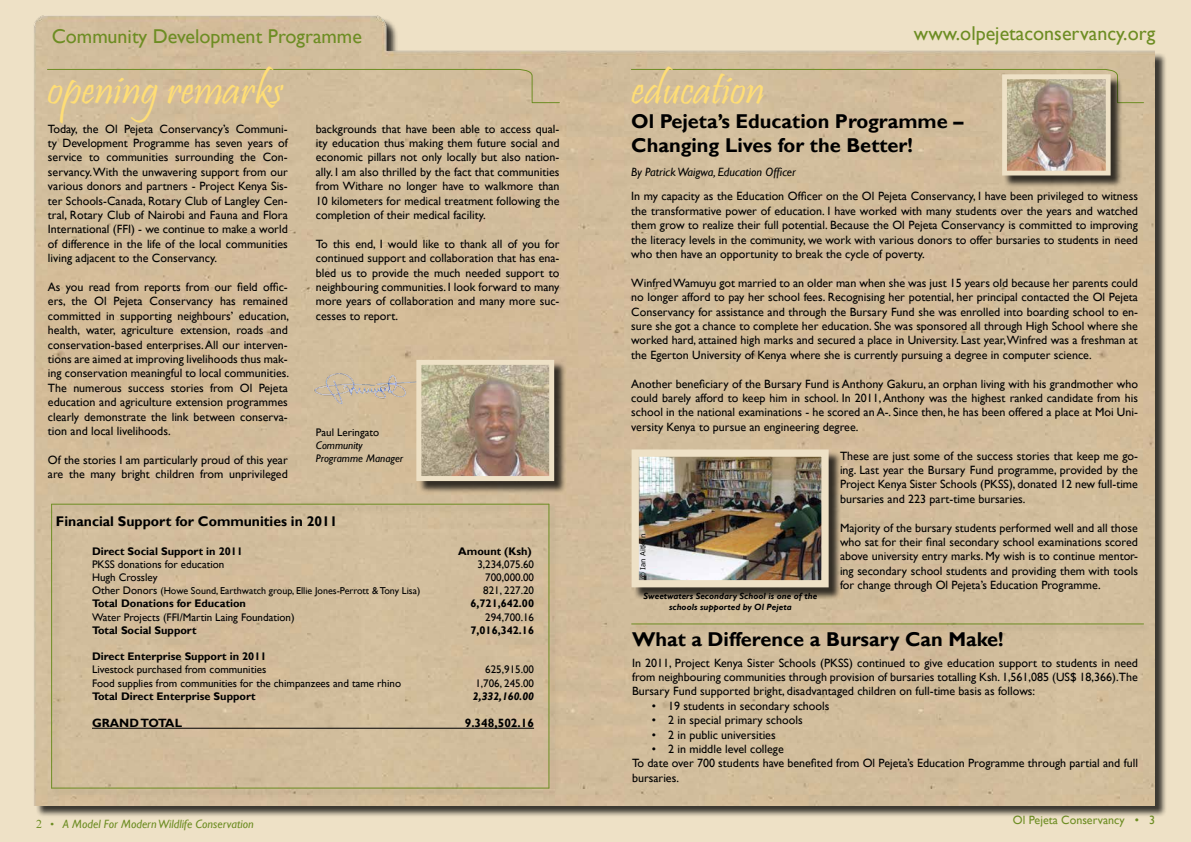
<style>
.page{position:relative;width:1191px;height:842px;background:#eee1c6}
.page>*{position:absolute;margin:0;border:0;box-sizing:border-box;transform-origin:0 0}
.t1{font:45px "Pristina";color:#ffde75}
.t2{font:700 20px/24px "Gill Sans";color:#000}
.t3{font:20px "Gill Sans";color:#6d8d23}
.t4{font:700 14px "Gill Sans";color:#000}
.t5{font:12px/14.4px "Gill Sans";color:#000;text-align:justify}
.t6{font:italic 12px "Gill Sans";color:#6d8d23}
.t7{font:italic 12px "Gill Sans";color:#000}
.t8{font:700 12px "Gill Sans";color:#000}
.t9{font:12px "Gill Sans";color:#6d8d23}
.t10{font:11px "Gill Sans";color:#000}
.t11{font:700 11px "Gill Sans";color:#000}
.t12{font:italic 11px/13.2px "Gill Sans";color:#000}
.t13{font:italic 700 11px "Gill Sans";color:#000}
.t14{font:10px "Gill Sans";color:#000}
.t15{font:italic 700 9px/10.8px "Gill Sans";color:#000;text-align:center}
.t16{font:7px "Verdana";letter-spacing:-.01em;color:#000101}
.s1{font-size:11px}
.s2{font-family:"Times New Roman";font-style:normal}
.s3{font-family:"Perpetua";font-style:normal}
</style>
<div class="page">
<div style="left:36px;top:18px;width:1130px;height:800px;background:#000;opacity:.75"></div>
<div style="left:34px;top:15px;width:1120px;height:790px;background:#d2bd9b"></div>
<div style="left:631px;top:69px;width:512px;height:34px;background:#d1bd9c"></div>
<div style="left:47px;top:69px;width:512px;height:34px;background:#d1bc9c"></div>
<img style="left:314px;top:371px;width:102px;height:32px">
<div style="left:418px;top:361px;width:148px;height:132px;background:#000;opacity:.75"></div>
<img style="left:422px;top:366px;width:126px;height:109px">
<div style="left:416px;top:360px;width:138px;height:121px;border:5px solid #eee1c6"></div>
<div style="left:52px;top:503px;width:505px;height:11px;background:#cdb998"></div>
<hr style="left:52px;top:504px;width:497px;height:1px;background:#6d8d23">
<div style="left:547px;top:504px;width:11px;height:292px;background:#000;opacity:.75"></div>
<hr style="left:549px;top:504px;width:1px;height:284px;background:#6d8d23">
<div style="left:50px;top:504px;width:11px;height:292px;background:#000;opacity:.75"></div>
<hr style="left:51px;top:504px;width:1px;height:284px;background:#6d8d23">
<div style="left:51px;top:786px;width:506px;height:12px;background:#000;opacity:.75"></div>
<hr style="left:52px;top:788px;width:497px;height:1px;background:#6d8d23">
<div style="left:631px;top:622px;width:520px;height:11px;background:#000;opacity:.75"></div>
<hr style="left:631px;top:624px;width:512px;height:1px;background:#6d8d23">
<div style="left:633px;top:451px;width:208px;height:149px;background:#000;opacity:.75"></div>
<img style="left:639px;top:457px;width:181px;height:122px">
<div style="left:631px;top:449px;width:197px;height:138px;border:7px solid #eee1c6"></div>
<div style="left:1003px;top:76px;width:120px;height:112px;background:#000;opacity:.75"></div>
<img style="left:1008px;top:80px;width:96px;height:89px">
<div style="left:1002px;top:74px;width:108px;height:101px;border:5px solid #eee1c6"></div>
<hr style="left:92px;top:728px;width:442px;height:1px;background:#000">
<h2 class="t3" style="left:52px;top:24px;width:312px">Community Development Programme</h2>
<h2 class="t3" style="left:914px;top:22px;width:243px">www.olpejetaconservancy.org</h2>
<h1 class="t1" style="left:47px;top:64px;width:237px">opening remarks</h1>
<h1 class="t1" style="left:631px;top:64px;width:135px">education</h1>
<h2 class="t2" style="left:631px;top:110px;width:333px">Ol Pejeta’s Education Programme –<br>Changing Lives for the Better!</h2>
<p class="t5" style="left:48px;top:121px;width:241px">Today, the Ol Pejeta Conservancy’s Communi&shy;ty Development Programme has seven years of service to communities surrounding the Con&shy;servancy. With the unwavering support from our various donors and partners - Project Kenya Sis&shy;ter Schools-Canada, Rotary Club of Langley Cen&shy;tral, Rotary Club of Nairobi and Fauna and Flora International (FFI) - we continue to make a world of difference in the life of the local communities living adjacent to the Conservancy.</p>
<p class="t5" style="left:48px;top:280px;width:242px">As you read from reports from our field offic&shy;ers, the Ol Pejeta Conservancy has remained committed in supporting neighbours’ education, health, water, agriculture extension, roads and conservation-based enterprises. All our interven&shy;tions are aimed at improving livelihoods thus mak&shy;ing conservation meaningful to local communities.<br>The numerous success stories from Ol Pejeta education and agriculture extension programmes clearly demonstrate the link between conserva&shy;tion and local livelihoods.</p>
<p class="t5" style="left:48px;top:453px;width:241px">Of the stories I am particularly proud of this year are the many bright children from unprivileged</p>
<p class="t5" style="left:316px;top:121px;width:245px">backgrounds that have been able to access qual&shy;ity education thus making them future social and economic pillars not only locally but also nation&shy;ally. I am also thrilled by the fact that communities from Withare no longer have to walkmore than 10 kilometers for medical treatment following the completion of their medical facility.</p>
<p class="t5" style="left:316px;top:237px;width:245px">To this end, I would like to thank all of you for continued support and collaboration that has ena&shy;bled us to provide the much needed support to neighbouring communities. I look forward to many more years of collaboration and many more suc&shy;cesses to report.</p>
<p class="t7" style="left:631px;top:165px;width:166px">By Patrick Waigwa, Education Officer</p>
<p class="t5" style="left:631px;top:189px;width:508px">In my capacity as the Education Officer on the Ol Pejeta Conservancy, I have been privileged to witness the transformative power of education. I have worked with many students over the years and watched them grow to realize their full potential. Because the Ol Pejeta Conservancy is committed to improving the literacy levels in the community, we work with various donors to offer bursaries to students in need who then have an opportunity to break the cycle of poverty.</p>
<p class="t5" style="left:631px;top:276px;width:508px">Winfred Wamuyu got married to an older man when she was just 15 years old because her parents could no longer afford to pay her school fees. Recognising her potential, her principal contacted the Ol Pejeta Conservancy for assistance and through the Bursary Fund she was enrolled into boarding school to en&shy;sure she got a chance to complete her education. She was sponsored all through High School where she worked hard, attained high marks and secured a place in University. Last year, Winfred was a freshman at the Egerton University of Kenya where she is currently pursuing a degree in computer science.</p>
<p class="t5" style="left:631px;top:376px;width:508px">Another beneficiary of the Bursary Fund is Anthony Gakuru, an orphan living with his grandmother who could barely afford to keep him in school. In 2011, Anthony was the highest ranked candidate from his school in the national examinations - he scored an A-. Since then, he has been offered a place at Moi Uni&shy;versity Kenya to pursue an engineering degree.</p>
<p class="t5" style="left:840px;top:448px;width:299px">These are just some of the success stories that keep me go&shy;ing. Last year the Bursary Fund programme, provided by the Project Kenya Sister Schools (PKSS), donated 12 new full-time bursaries and 223 part-time bursaries.</p>
<p class="t5" style="left:840px;top:520px;width:299px">Majority of the bursary students performed well and all those who sat for their final secondary school examinations scored above university entry marks. My wish is to continue mentor&shy;ing secondary school students and providing them with tools for change through Ol Pejeta’s Education Programme.</p>
<p class="t10" style="left:316px;top:426px;width:65px">Paul Leringato</p>
<p class="t12" style="left:316px;top:439px;width:89px">Community<br>Programme Manager</p>
<p class="t4" style="left:56px;top:513px;width:283px">Financial Support for Communities in 2011</p>
<p class="t16" style="left:638px;top:579px;width:46px;rotate:-90deg">© Ian Aitken</p>
<p class="t11" style="left:92px;top:544px;width:152px">Direct Social Support in 2011</p>
<p class="t11" style="left:458px;top:544px;width:75px">Amount (Ksh)</p>
<p class="t10" style="left:92px;top:558px;width:134px">PKSS donations for education</p>
<p class="t10" style="left:477px;top:558px;width:58px">3,234,075.60</p>
<p class="t10" style="left:92px;top:571px;width:67px">Hugh Crossley</p>
<p class="t10" style="left:485px;top:571px;width:50px">700,000.00</p>
<p class="t14" style="left:92px;top:585px;width:330px"><span class="s1">Other Donors</span> (Howe Sound, Earthwatch group, Ellie Jones-Perrott &amp; Tony Lisa)</p>
<p class="t10" style="left:483px;top:584px;width:52px">821, 227.20</p>
<p class="t11" style="left:92px;top:597px;width:156px">Total Donations for Education</p>
<p class="t11" style="left:470px;top:597px;width:65px">6,721,642.00</p>
<p class="t10" style="left:92px;top:610px;width:204px">Water Projects (FFI/Martin Laing Foundation)</p>
<p class="t10" style="left:485px;top:610px;width:50px">294,700.16</p>
<p class="t11" style="left:92px;top:623px;width:106px">Total Social Support</p>
<p class="t11" style="left:470px;top:623px;width:65px">7,016,342.16</p>
<p class="t11" style="left:92px;top:650px;width:176px">Direct Enterprise Support in 2011</p>
<p class="t10" style="left:92px;top:663px;width:176px">Livestock purchased from communities</p>
<p class="t10" style="left:485px;top:663px;width:50px">625,915.00</p>
<p class="t10" style="left:92px;top:676px;width:310px">Food supplies from communities for the chimpanzees and tame rhino</p>
<p class="t10" style="left:475px;top:676px;width:60px">1,706, 245.00</p>
<p class="t11" style="left:92px;top:689px;width:165px">Total Direct Enterprise Support</p>
<p class="t13" style="left:473px;top:690px;width:63px">2,332,160.00</p>
<p class="t8" style="left:92px;top:716px;width:92px">GRAND TOTAL</p>
<p class="t8" style="left:465px;top:716px;width:71px">9.348,502.16</p>
<p class="t15" style="left:643px;top:591px;width:175px">Sweetwaters Secondary School is one of the schools supported by Ol Pejeta</p>
<h2 class="t2" style="left:632px;top:628px;width:373px">What a Difference a Bursary Can Make!</h2>
<p class="t5" style="left:632px;top:655px;width:507px">In 2011, Project Kenya Sister Schools (PKSS) continued to give education support to students in need from neighbouring communities through provision of bursaries totalling Ksh. 1,561,085 (US$ 18,366).The Bursary Fund supported bright, disadvantaged children on full-time basis as follows:</p>
<p class="t5" style="left:652px;top:699px;width:179px">• 19 students in secondary schools</p>
<p class="t5" style="left:652px;top:713px;width:152px">• 2 in special primary schools</p>
<p class="t5" style="left:652px;top:727px;width:125px">• 2 in public universities</p>
<p class="t5" style="left:632px;top:742px;width:507px;text-align:left;text-indent:20px">• 2 in middle level college<br>To date over 700 students have benefited from Ol Pejeta’s Education Programme through partial and full bursaries.</p>
<p class="t6" style="left:36px;top:817px;width:219px"><span class="s2">2</span> <span class="s3">•</span> A Model For Modern Wildlife Conservation</p>
<p class="t9" style="left:1013px;top:812px;width:143px">Ol Pejeta Conservancy • 3</p>
</div>
